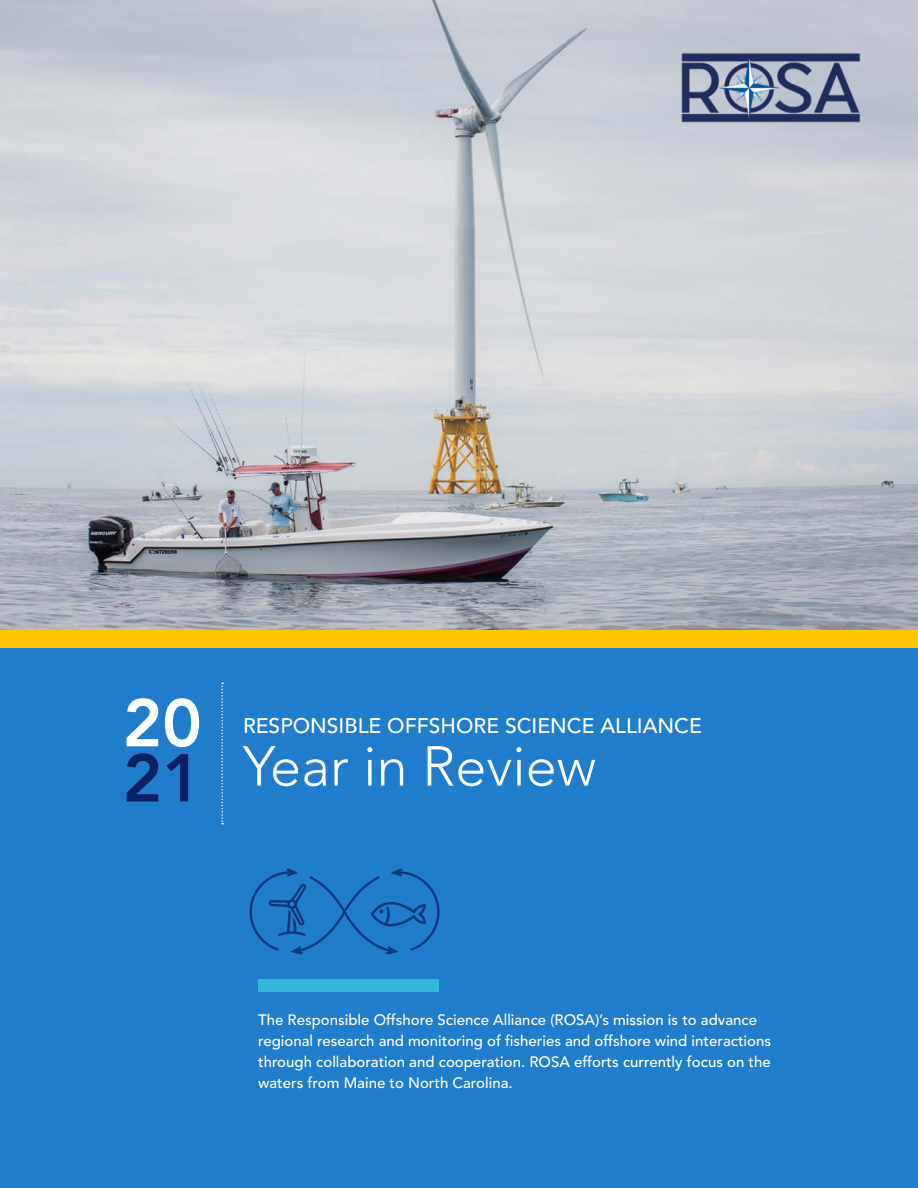
<style>
.page{position:relative;width:918px;height:1188px;background:#fff}
.page>*{position:absolute;margin:0;border:0;box-sizing:border-box;transform-origin:0 0}
.t1{font:800 66.9px "Avenir";color:#fff}
.t2{font:300 55.95px "Avenir";color:#fff}
.t3{font:500 21px "Avenir";color:#fff}
.t4{font:500 15px/21px "Avenir";color:#fff}
.s1{font-weight:800;font-size:66.9px;color:#0f2166}
</style>
<div class="page">
<img style="left:0;top:0;width:918px;height:631px">
<div style="left:0;top:631px;width:918px;height:557px;background:#1f7dcc"></div>
<img style="left:670px;top:50px;width:199px;height:75px">
<svg style="left:221px;top:683px;width:2px;height:141px"></svg>
<div style="left:0;top:631px;width:918px;height:17px;background:#ffc300"></div>
<div style="left:258px;top:979px;width:180px;height:13px;background:#34b8d9"></div>
<svg style="left:249px;top:868px;width:191px;height:86px"></svg>
<h1 class="t1" style="left:123px;top:684px;width:81px">20</h1>
<h1 class="t3" style="left:243px;top:714px;width:460px">RESPONSIBLE OFFSHORE SCIENCE ALLIANCE</h1>
<h1 class="t2" style="left:123px;top:734px;width:475px"><span class="s1">21</span> Year in Review</h1>
<p class="t4" style="left:258px;top:1010px;width:514px">The Responsible Offshore Science Alliance (ROSA)’s mission is to advance regional research and monitoring of fisheries and offshore wind interactions through collaboration and cooperation. ROSA efforts currently focus on the waters from Maine to North Carolina.</p>
</div>
